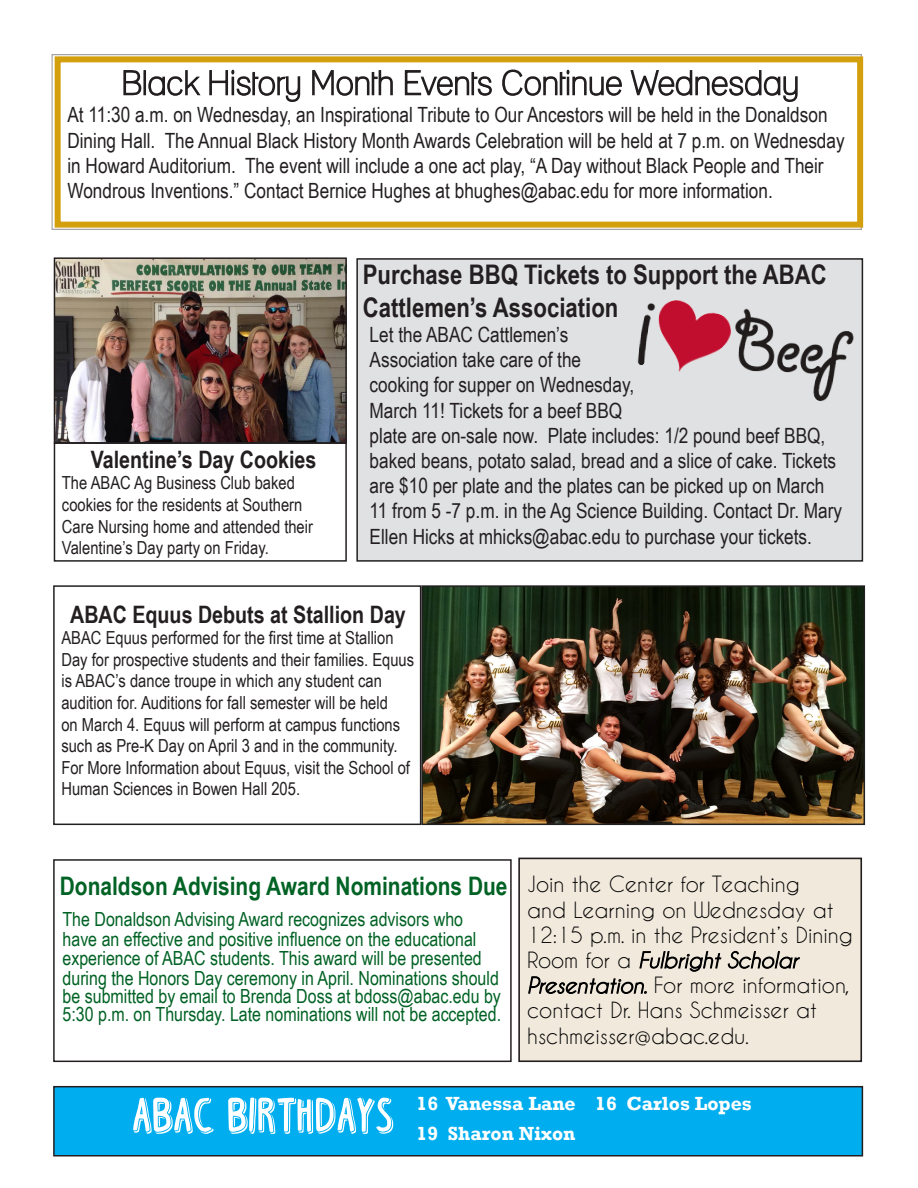
<style>
.page{position:relative;width:918px;height:1188px;background:#fff}
.page>*{position:absolute;margin:0;border:0;box-sizing:border-box;transform-origin:0 0}
.t1{font:700 51px "Black Coffee Shadow";color:#fff}
.t2{font:700 27px/32.4px "Arial Narrow";color:#231f20}
.t3{font:700 25.5px "Arial Narrow";color:#006224}
.t4{font:700 24px "Arial Narrow";color:#231f20}
.t5{font:21px/25.2px "Arial Narrow";color:#231f20}
.t6{font:21px/25.2px "Caviar Dreams";color:#000}
.t7{font:19.5px/18.9px "Arial Narrow";color:#006224}
.t8{font:700 19.5px "Rockwell";color:#fff}
.t9{font:18px/21.6px "Arial Narrow";color:#231f20}
.s1{font-style:italic}
</style>
<div class="page">
<div style="left:54px;top:1087px;width:808px;height:69px;background:#00aeef"></div>
<div style="left:53px;top:1086px;width:810px;height:71px;border:2px solid #231f20"></div>
<div style="left:55px;top:56px;width:808px;height:172px;border:6px solid #d49f0c"></div>
<div style="left:519px;top:858px;width:342px;height:203px;background:#f1e9dc"></div>
<svg style="left:528px;top:950px;width:272px;height:44px"></svg>
<div style="left:518px;top:858px;width:344px;height:204px;border:2px solid #231f20"></div>
<div style="left:357px;top:259px;width:505px;height:302px;background:#e0e1e3"></div>
<div style="left:356px;top:258px;width:507px;height:304px;border:2px solid #231f20"></div>
<img style="left:637px;top:300px;width:217px;height:101px">
<svg style="left:123px;top:70px;width:19px;height:26px"></svg>
<div style="left:144px;top:70px;width:2px;height:25px;border:2px solid #231f20"></div>
<svg style="left:148px;top:70px;width:53px;height:26px"></svg>
<svg style="left:209px;top:69px;width:92px;height:33px"></svg>
<svg style="left:312px;top:70px;width:81px;height:26px"></svg>
<svg style="left:404px;top:70px;width:88px;height:26px"></svg>
<svg style="left:502px;top:69px;width:120px;height:27px"></svg>
<svg style="left:630px;top:70px;width:168px;height:32px"></svg>
<img style="left:57px;top:260px;width:287px;height:181px">
<div style="left:54px;top:257px;width:293px;height:187px;border:2px solid #231f20"></div>
<div style="left:54px;top:442px;width:293px;height:120px;border:2px solid #231f20"></div>
<img style="left:424px;top:588px;width:438px;height:234px">
<div style="left:421px;top:585px;width:444px;height:240px;border:2px solid #231f20"></div>
<div style="left:53px;top:859px;width:459px;height:203px;border:2px solid #231f20"></div>
<div style="left:53px;top:585px;width:368px;height:240px;border:2px solid #231f20"></div>
<p class="t5" style="left:67px;top:102px;width:779px">At 11:30 a.m. on Wednesday, an Inspirational Tribute to Our Ancestors will be held in the Donaldson Dining Hall. The Annual Black History Month Awards Celebration will be held at 7 p.m. on Wednesday in Howard Auditorium. The event will include a one act play, “A Day without Black People and Their Wondrous Inventions.” Contact Bernice Hughes at bhughes@abac.edu for more information.</p>
<p class="t4" style="left:91px;top:441px;width:227px">Valentine’s Day Cookies</p>
<p class="t9" style="left:62px;top:472px;width:253px">The ABAC Ag Business Club baked cookies for the residents at Southern Care Nursing home and attended their Valentine’s Day party on Friday.</p>
<p class="t2" style="left:363px;top:257px;width:465px">Purchase BBQ Tickets to Support the ABAC<br>Cattlemen’s Association</p>
<p class="t5" style="left:370px;top:321px;width:474px">Let the ABAC Cattlemen’s<br>Association take care of the<br>cooking for supper on Wednesday,<br>March 11! Tickets for a beef BBQ<br>plate are on-sale now. Plate includes: 1/2 pound beef BBQ, baked beans, potato salad, bread and a slice of cake. Tickets are $10 per plate and the plates can be picked up on March 11 from 5 -7 p.m. in the Ag Science Building. Contact Dr. Mary Ellen Hicks at mhicks@abac.edu to purchase your tickets.</p>
<p class="t4" style="left:70px;top:596px;width:337px">ABAC Equus Debuts at Stallion Day</p>
<p class="t9" style="left:61px;top:626px;width:354px">ABAC Equus performed for the first time at Stallion Day for prospective students and their families. Equus is ABAC’s dance troupe in which any student can audition for. Auditions for fall semester will be held<br>on March 4. Equus will perform at campus functions such as Pre-K Day on April 3 and in the community.<br>For More Information about Equus, visit the School of Human Sciences in Bowen Hall 205.</p>
<p class="t3" style="left:60px;top:867px;width:449px">Donaldson Advising Award Nominations Due</p>
<p class="t7" style="left:63px;top:909px;width:440px">The Donaldson Advising Award recognizes advisors who have an effective and positive influence on the educational experience of ABAC students. This award will be presented during the Honors Day ceremony in April. Nominations should be submitted by email to Brenda Doss at bdoss@abac.edu by 5:30 p.m. on Thursday. Late nominations will not be accepted.</p>
<p class="t6" style="left:527px;top:871px;width:327px">Join the Center for Teaching<br>and Learning on Wednesday at<br>12:15 p.m. in the President’s Dining<br>R o o m fo r a <span class="s1">Fulbright Scholar<br>Presentation.</span> For more information, contact Dr. Hans Schmeisser at hschmeisser@abac.edu.</p>
<p class="t1" style="left:133px;top:1087px;width:264px">ABAC BIRTHDAYS</p>
<p class="t8" style="left:417px;top:1092px;width:337px">16 Vanessa Lane 16 Carlos Lopes</p>
<p class="t8" style="left:417px;top:1122px;width:160px">19 Sharon Nixon</p>
</div>
